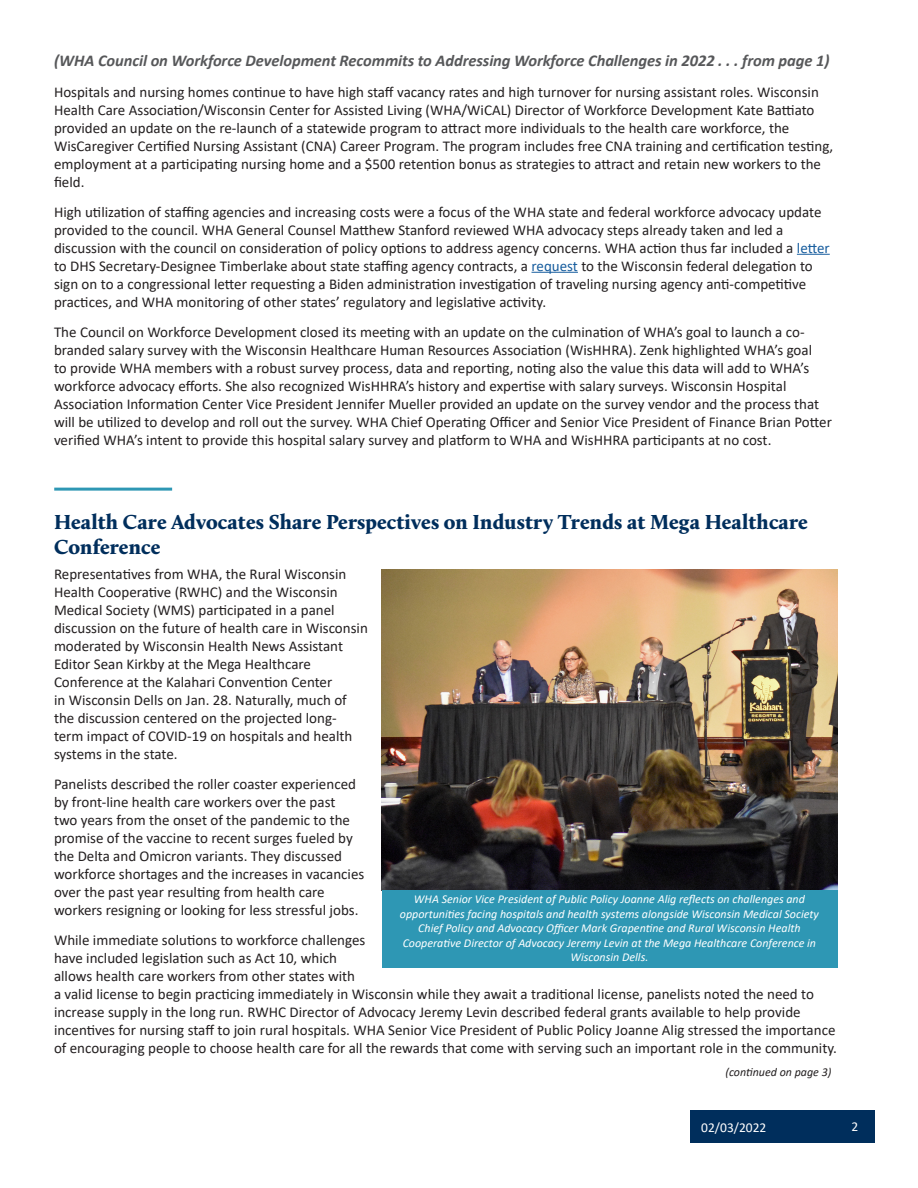
<style>
.page{position:relative;width:918px;height:1188px;background:#fff}
.page>*{position:absolute;margin:0;border:0;box-sizing:border-box;transform-origin:0 0}
.Headline{font:900 21px/25.2px "Calluna";letter-spacing:.005em;color:#002e5c}
.Continued_From{font:italic 700 16.5px "Calibri";letter-spacing:-.005em;color:#57585a}
.Body_Copy{font:15px/18px "Calibri";color:#231f20}
.t1{font:13.5px "Calibri";color:#fff}
.Photo_Caption{font:italic 12px/14.4px "Calibri";color:#fff;text-align:center}
.Continued_On{font:italic 12px "Calibri";color:#231f20}
.s1{color:#175d9e}
</style>
<div class="page">
<div style="left:690px;top:1111px;width:184px;height:32px;background:#002e5c"></div>
<hr style="left:797px;top:254px;width:33px;height:1px;background:#175d9e">
<hr style="left:532px;top:272px;width:46px;height:1px;background:#175d9e">
<hr style="left:54px;top:488px;width:118px;height:3px;background:#2e97b4">
<img style="left:382px;top:569px;width:456px;height:322px">
<div style="left:382px;top:891px;width:456px;height:77px;background:#2e97b4"></div>
<p class="Continued_From" style="left:54px;top:49px;width:777px">(WHA Council on Workforce Development Recommits to Addressing Workforce Challenges in 2022 . . . from page 1)</p>
<p class="Body_Copy" style="left:54px;top:82px;width:781px">Hospitals and nursing homes continue to have high staff vacancy rates and high turnover for nursing assistant roles. Wisconsin Health Care Association/Wisconsin Center for Assisted Living (WHA/WiCAL) Director of Workforce Development Kate Battiato provided an update on the re-launch of a statewide program to attract more individuals to the health care workforce, the WisCaregiver Certified Nursing Assistant (CNA) Career Program. The program includes free CNA training and certification testing, employment at a participating nursing home and a $500 retention bonus as strategies to attract and retain new workers to the field.</p>
<p class="Body_Copy" style="left:54px;top:202px;width:777px">High utilization of staffing agencies and increasing costs were a focus of the WHA state and federal workforce advocacy update provided to the council. WHA General Counsel Matthew Stanford reviewed WHA advocacy steps already taken and led a discussion with the council on consideration of policy options to address agency concerns. WHA action thus far included a <span class="s1">letter </span>to DHS Secretary-Designee Timberlake about state staffing agency contracts, a <span class="s1">request</span> to the Wisconsin federal delegation to sign on to a congressional letter requesting a Biden administration investigation of traveling nursing agency anti-competitive practices, and WHA monitoring of other states’ regulatory and legislative activity.</p>
<p class="Body_Copy" style="left:54px;top:322px;width:779px">The Council on Workforce Development closed its meeting with an update on the culmination of WHA’s goal to launch a co&shy;branded salary survey with the Wisconsin Healthcare Human Resources Association (WisHHRA). Zenk highlighted WHA’s goal<br>to provide WHA members with a robust survey process, data and reporting, noting also the value this data will add to WHA’s workforce advocacy efforts. She also recognized WisHHRA’s history and expertise with salary surveys. Wisconsin Hospital Association Information Center Vice President Jennifer Mueller provided an update on the survey vendor and the process that will be utilized to develop and roll out the survey. WHA Chief Operating Officer and Senior Vice President of Finance Brian Potter verified WHA’s intent to provide this hospital salary survey and platform to WHA and WisHHRA participants at no cost.</p>
<p class="Headline" style="left:54px;top:509px;width:755px">Health Care Advocates Share Perspectives on Industry Trends at Mega Healthcare<br>Conference</p>
<p class="Body_Copy" style="left:54px;top:564px;width:315px">Representatives from WHA, the Rural Wisconsin Health Cooperative (RWHC) and the Wisconsin Medical Society (WMS) participated in a panel discussion on the future of health care in Wisconsin moderated by Wisconsin Health News Assistant Editor Sean Kirkby at the Mega Healthcare Conference at the Kalahari Convention Center<br>in Wisconsin Dells on Jan. 28. Naturally, much of the discussion centered on the projected long&shy;term impact of COVID-19 on hospitals and health systems in the state.</p>
<p class="Body_Copy" style="left:54px;top:774px;width:312px">Panelists described the roller coaster experienced by front-line health care workers over the past<br>two years from the onset of the pandemic to the promise of the vaccine to recent surges fueled by the Delta and Omicron variants. They discussed workforce shortages and the increases in vacancies over the past year resulting from health care workers resigning or looking for less stressful jobs.</p>
<p class="Body_Copy" style="left:54px;top:930px;width:784px">While immediate solutions to workforce challenges<br>have included legislation such as Act 10, which<br>allows health care workers from other states with<br>a valid license to begin practicing immediately in Wisconsin while they await a traditional license, panelists noted the need to increase supply in the long run. RWHC Director of Advocacy Jeremy Levin described federal grants available to help provide incentives for nursing staff to join rural hospitals. WHA Senior Vice President of Public Policy Joanne Alig stressed the importance of encouraging people to choose health care for all the rewards that come with serving such an important role in the community.</p>
<p class="Photo_Caption" style="left:400px;top:892px;width:420px">WHA Senior Vice President of Public Policy Joanne Alig reflects on challenges and opportunities facing hospitals and health systems alongside Wisconsin Medical Society Chief Policy and Advocacy Officer Mark Grapentine and Rural Wisconsin Health Cooperative Director of Advocacy Jeremy Levin at the Mega Healthcare Conference in Wisconsin Dells.</p>
<p class="Continued_On" style="left:725px;top:1064px;width:108px">(continued on page 3)</p>
<p class="t1" style="left:701px;top:1118px;width:67px">02/03/2022</p>
<p class="t1" style="left:851px;top:1117px;width:8px">2</p>
</div>
